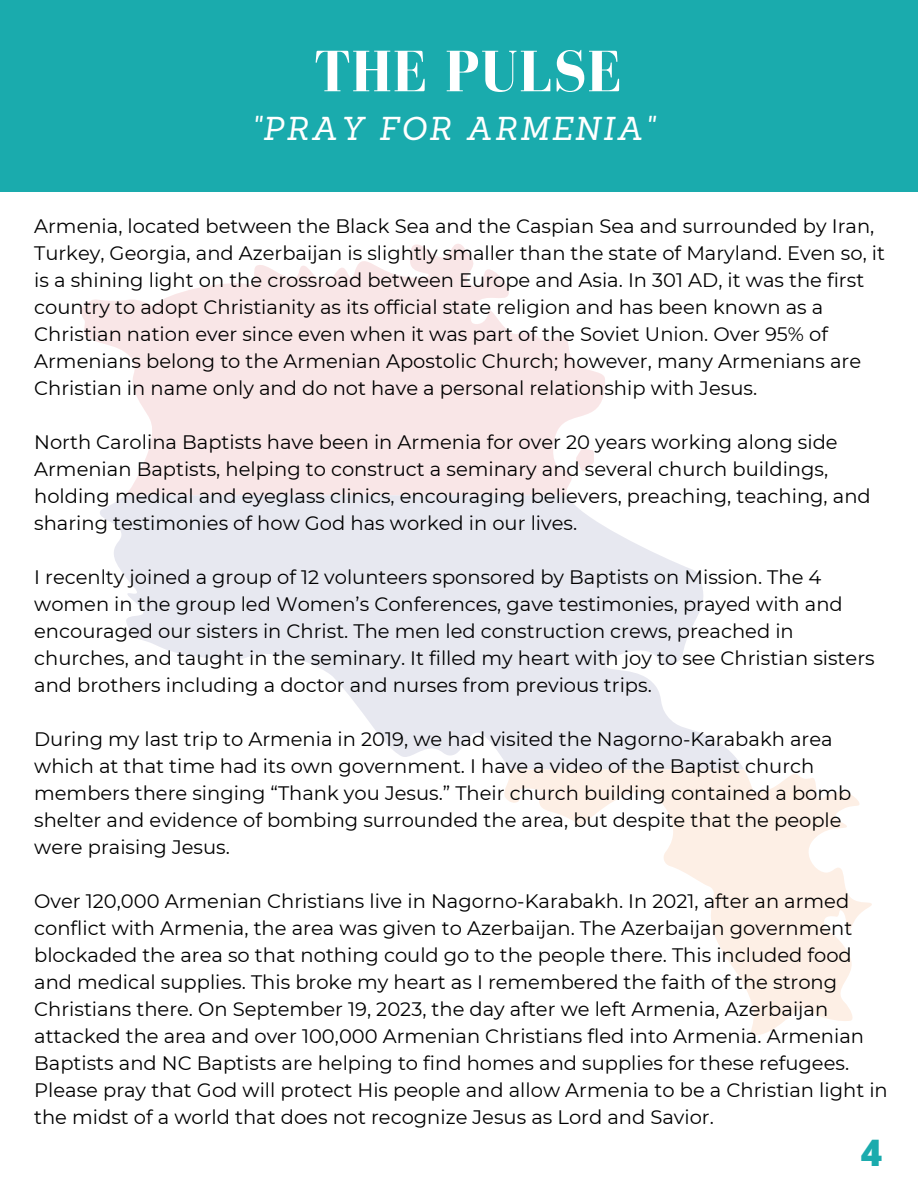
<style>
.page{position:relative;width:918px;height:1188px;background:#fff}
.page>*{position:absolute;margin:0;border:0;box-sizing:border-box;transform-origin:0 0}
.t1{font:700 60px "Bodoni FLF";letter-spacing:.01em;color:#fff}
.t2{font:800 36.6px "Open Sans";color:#1aabad}
.t3{font:italic 32.25px "Sanchez";letter-spacing:.06em;color:#fff}
.t4{font:19.5px/27px "Montserrat";color:#000}
</style>
<div class="page">
<div style="left:0;top:0;width:918px;height:191px;background:#1aabad"></div>
<svg style="left:81px;top:244px;width:524px;height:251px;fill:#f9e6e7"></svg>
<svg style="left:100px;top:495px;width:644px;height:274px;fill:#e7e8f0"></svg>
<svg style="left:504px;top:769px;width:368px;height:266px"></svg>
<svg style="left:576px;top:448px;width:18px;height:24px"></svg>
<p class="t1" style="left:314px;top:39px;width:309px">THE PULSE</p>
<p class="t3" style="left:252px;top:108px;width:404px">"PRAY FOR ARMENIA"</p>
<p class="t4" style="left:34px;top:212px;width:852px">Armenia, located between the Black Sea and the Caspian Sea and surrounded by Iran, Turkey, Georgia, and Azerbaijan is slightly smaller than the state of Maryland. Even so, it is a shining light on the crossroad between Europe and Asia. In 301 AD, it was the first country to adopt Christianity as its official state religion and has been known as a Christian nation ever since even when it was part of the Soviet Union. Over 95% of Armenians belong to the Armenian Apostolic Church; however, many Armenians are Christian in name only and do not have a personal relationship with Jesus.</p>
<p class="t4" style="left:34px;top:428px;width:838px">North Carolina Baptists have been in Armenia for over 20 years working along side Armenian Baptists, helping to construct a seminary and several church buildings, holding medical and eyeglass clinics, encouraging believers, preaching, teaching, and sharing testimonies of how God has worked in our lives.</p>
<p class="t4" style="left:34px;top:563px;width:842px">I recenlty joined a group of 12 volunteers sponsored by Baptists on Mission. The 4 women in the group led Women’s Conferences, gave testimonies, prayed with and encouraged our sisters in Christ. The men led construction crews, preached in churches, and taught in the seminary. It filled my heart with joy to see Christian sisters and brothers including a doctor and nurses from previous trips.</p>
<p class="t4" style="left:34px;top:725px;width:819px">During my last trip to Armenia in 2019, we had visited the Nagorno-Karabakh area which at that time had its own government. I have a video of the Baptist church members there singing “Thank you Jesus.” Their church building contained a bomb shelter and evidence of bombing surrounded the area, but despite that the people were praising Jesus.</p>
<p class="t4" style="left:34px;top:887px;width:855px">Over 120,000 Armenian Christians live in Nagorno-Karabakh. In 2021, after an armed conflict with Armenia, the area was given to Azerbaijan. The Azerbaijan government blockaded the area so that nothing could go to the people there. This included food and medical supplies. This broke my heart as I remembered the faith of the strong Christians there. On September 19, 2023, the day after we left Armenia, Azerbaijan attacked the area and over 100,000 Armenian Christians fled into Armenia. Armenian Baptists and NC Baptists are helping to find homes and supplies for these refugees.<br>Please pray that God will protect His people and allow Armenia to be a Christian light in the midst of a world that does not recognize Jesus as Lord and Savior.</p>
<p class="t2" style="left:861px;top:1127px;width:23px">4</p>
</div>
